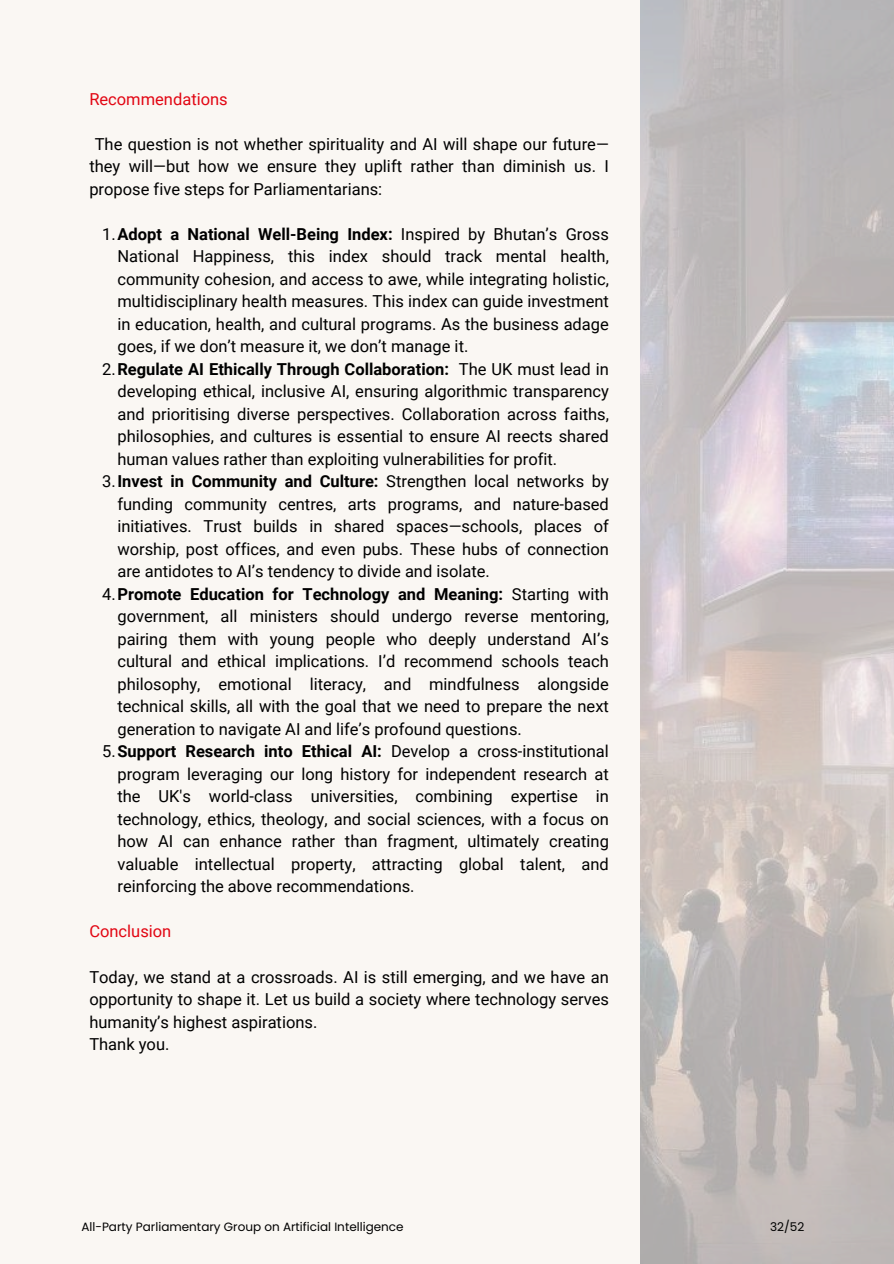
<style>
.page{position:relative;width:894px;height:1264px;background:#fff}
.page>*{position:absolute;margin:0;border:0;box-sizing:border-box;transform-origin:0 0}
.t1{font:16.5px/22.5px "Roboto";color:#000;text-align:justify}
.t2{font:700 16.5px "Roboto";color:#000}
.t3{font:16.5px "Roboto";color:#e20613}
.t4{font:12px "Poppins";color:#000}
.s1{font-weight:400}
.s2{font-weight:700}
</style>
<div class="page">
<div style="left:0;top:0;width:893px;height:1263px;background:#faf7f3"></div>
<img style="left:640px;top:0;width:253px;height:1263px">
<p class="t3" style="left:89px;top:87px;width:140px">Recommendations</p>
<p class="t1" style="left:89px;top:132px;width:521px;text-indent:5px">The question is not whether spirituality and AI will shape our future— they will—but how we ensure they uplift rather than diminish us. I propose five steps for Parliamentarians:</p>
<p class="t2" style="left:102px;top:222px;width:508px"><span class="s1">1.</span>Adopt a National Well-Being Index: <span class="s1">Inspired by Bhutan’s Gross</span></p>
<p class="t1" style="left:117px;top:244px;width:493px">National Happiness, this index should track mental health,</p>
<p class="t1" style="left:117px;top:267px;width:493px">community cohesion, and access to awe, while integrating holistic,</p>
<p class="t1" style="left:117px;top:289px;width:493px">multidisciplinary health measures. This index can guide investment</p>
<p class="t1" style="left:117px;top:312px;width:493px">in education, health, and cultural programs. As the business adage</p>
<p class="t1" style="left:117px;top:334px;width:352px">goes, if we don’t measure it, we don’t manage it.</p>
<p class="t2" style="left:102px;top:357px;width:508px"><span class="s1">2.</span>Regulate AI Ethically Through Collaboration: <span class="s1">The UK must lead in</span></p>
<p class="t1" style="left:117px;top:379px;width:493px">developing ethical, inclusive AI, ensuring algorithmic transparency</p>
<p class="t1" style="left:117px;top:402px;width:493px">and prioritising diverse perspectives. Collaboration across faiths,</p>
<p class="t1" style="left:117px;top:424px;width:493px">philosophies, and cultures is essential to ensure AI reects shared</p>
<p class="t1" style="left:117px;top:447px;width:441px">human values rather than exploiting vulnerabilities for profit.</p>
<p class="t2" style="left:102px;top:470px;width:508px"><span class="s1">3.</span>Invest in Community and Culture: <span class="s1">Strengthen local networks by</span></p>
<p class="t1" style="left:117px;top:492px;width:493px">funding community centres, arts programs, and nature-based</p>
<p class="t1" style="left:117px;top:514px;width:493px">initiatives. Trust builds in shared spaces—schools, places of</p>
<p class="t1" style="left:117px;top:537px;width:493px">worship, post offices, and even pubs. These hubs of connection</p>
<p class="t1" style="left:117px;top:559px;width:374px">are antidotes to AI’s tendency to divide and isolate.</p>
<p class="t2" style="left:102px;top:582px;width:508px"><span class="s1">4.</span>Promote Education for Technology and Meaning: <span class="s1">Starting with</span></p>
<p class="t1" style="left:117px;top:604px;width:493px">government, all ministers should undergo reverse mentoring,</p>
<p class="t1" style="left:117px;top:627px;width:493px">pairing them with young people who deeply understand AI’s</p>
<p class="t1" style="left:117px;top:649px;width:493px">cultural and ethical implications. I’d recommend schools teach</p>
<p class="t1" style="left:117px;top:672px;width:493px">philosophy, emotional literacy, and mindfulness alongside</p>
<p class="t1" style="left:117px;top:694px;width:493px">technical skills, all with the goal that we need to prepare the next</p>
<p class="t1" style="left:117px;top:717px;width:406px">generation to navigate AI and life’s profound questions.</p>
<p class="t1" style="left:102px;top:739px;width:508px">5.<span class="s2">Support Research into Ethical AI:</span> Develop a cross-institutional</p>
<p class="t1" style="left:117px;top:762px;width:493px">program leveraging our long history for independent research at</p>
<p class="t1" style="left:117px;top:784px;width:493px">the UK's world-class universities, combining expertise in</p>
<p class="t1" style="left:117px;top:807px;width:493px">technology, ethics, theology, and social sciences, with a focus on</p>
<p class="t1" style="left:117px;top:829px;width:493px">how AI can enhance rather than fragment, ultimately creating</p>
<p class="t1" style="left:117px;top:852px;width:493px">valuable intellectual property, attracting global talent, and</p>
<p class="t1" style="left:117px;top:874px;width:298px">reinforcing the above recommendations.</p>
<p class="t3" style="left:89px;top:920px;width:83px">Conclusion</p>
<p class="t1" style="left:89px;top:964px;width:521px;text-align:left">Today, we stand at a crossroads. AI is still emerging, and we have an opportunity to shape it. Let us build a society where technology serves humanity’s highest aspirations.<br>Thank you.</p>
<p class="t4" style="left:81px;top:1219px;width:324px">All-Party Parliamentary Group on Artificial Intelligence</p>
<p class="t4" style="left:769px;top:1219px;width:36px">32/52</p>
</div>
